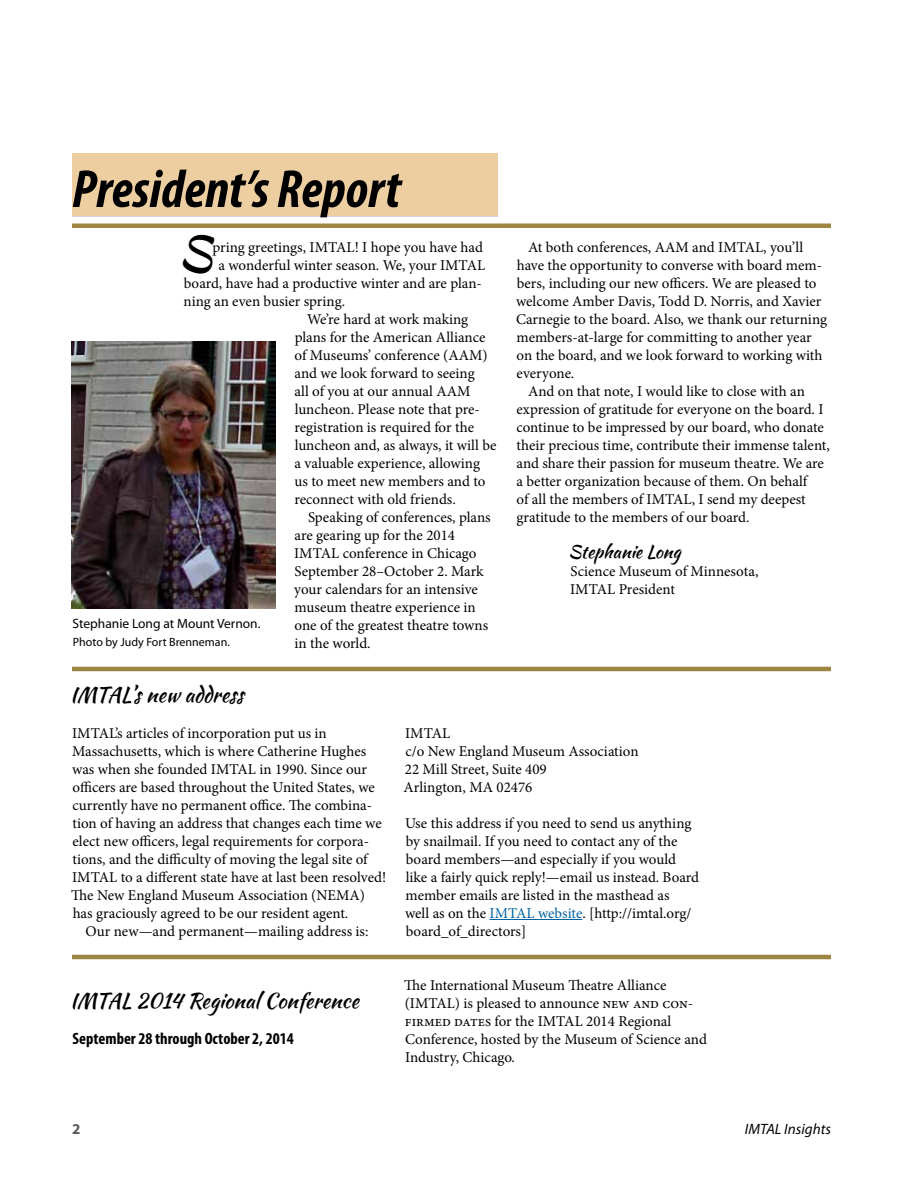
<style>
.page{position:relative;width:918px;height:1188px;background:#fff}
.page>*{position:absolute;margin:0;border:0;box-sizing:border-box;transform-origin:0 0}
.t1{font:italic 700 condensed 54px "Myriad Pro";color:#000}
.t2{font:47.7px "Kaushan Script";color:#000}
.t3{font:21px "Kaushan Script";color:#000}
.t4{font:18px "Kaushan Script";color:#000}
.t5{font:700 condensed 16.5px "Myriad Pro";color:#000}
.t6{font:15px/18px "Minion Pro";color:#000}
.t7{font:italic 15px "Myriad Pro";color:#000}
.t8{font:700 15px "Myriad Pro";color:#58595b}
.t9{font:13.5px "Myriad Pro";color:#000}
.t10{font:12px "Myriad Pro";color:#000}
.s1{color:#0062a3}
</style>
<div class="page">
<hr style="left:72px;top:224px;width:759px;height:4px;background:#9e8642">
<hr style="left:72px;top:667px;width:759px;height:4px;background:#9e8642">
<hr style="left:72px;top:955px;width:759px;height:4px;background:#9e8642">
<div style="left:72px;top:153px;width:426px;height:63px;background:#edcea1"></div>
<hr style="left:490px;top:919px;width:92px;height:1px;background:#0062a3">
<img style="left:72px;top:341px;width:204px;height:268px">
<h1 class="t1" style="left:72px;top:155px;width:330px">President’s Report</h1>
<h2 class="t2" style="left:178px;top:218px;width:35px">S</h2>
<p class="t6" style="left:212px;top:238px;width:272px">pring greetings, IMTAL! I hope you have had</p>
<p class="t6" style="left:218px;top:256px;width:268px">a wonderful winter season. We, your IMTAL</p>
<p class="t6" style="left:184px;top:274px;width:300px">board, have had a productive winter and are plan-</p>
<p class="t6" style="left:184px;top:292px;width:163px">ning an even busier spring.</p>
<p class="t6" style="left:307px;top:310px;width:163px">We’re hard at work making</p>
<p class="t6" style="left:295px;top:328px;width:192px">plans for the American Alliance</p>
<p class="t6" style="left:295px;top:346px;width:195px">of Museums’ conference (AAM)</p>
<p class="t6" style="left:295px;top:364px;width:182px">and we look forward to seeing</p>
<p class="t6" style="left:295px;top:382px;width:177px">all of you at our annual AAM</p>
<p class="t6" style="left:295px;top:400px;width:187px">luncheon. Please note that pre-</p>
<p class="t6" style="left:294px;top:418px;width:181px">registration is required for the</p>
<p class="t6" style="left:295px;top:436px;width:203px">luncheon and, as always, it will be</p>
<p class="t6" style="left:295px;top:454px;width:187px">a valuable experience, allowing</p>
<p class="t6" style="left:295px;top:472px;width:193px">us to meet new members and to</p>
<p class="t6" style="left:294px;top:490px;width:163px">reconnect with old friends.</p>
<p class="t6" style="left:308px;top:508px;width:184px">Speaking of conferences, plans</p>
<p class="t6" style="left:295px;top:526px;width:162px">are gearing up for the 2014</p>
<p class="t6" style="left:294px;top:544px;width:184px">IMTAL conference in Chicago</p>
<p class="t6" style="left:295px;top:562px;width:191px">September 28–October 2. Mark</p>
<p class="t6" style="left:294px;top:580px;width:185px">your calendars for an intensive</p>
<p class="t6" style="left:295px;top:598px;width:183px">museum theatre experience in</p>
<p class="t6" style="left:295px;top:616px;width:195px">one of the greatest theatre towns</p>
<p class="t6" style="left:294px;top:634px;width:78px">in the world.</p>
<p class="t9" style="left:72px;top:615px;width:190px">Stephanie Long at Mount Vernon.</p>
<p class="t10" style="left:73px;top:634px;width:158px">Photo by Judy Fort Brenneman.</p>
<p class="t6" style="left:516px;top:238px;width:313px;text-indent:12px">At both conferences, AAM and IMTAL, you’ll have the opportunity to converse with board mem&shy;bers, including our new officers. We are pleased to welcome Amber Davis, Todd D. Norris, and Xavier Carnegie to the board. Also, we thank our returning members-at-large for committing to another year on the board, and we look forward to working with everyone.</p>
<p class="t6" style="left:516px;top:382px;width:315px;text-indent:12px">And on that note, I would like to close with an expression of gratitude for everyone on the board. I continue to be impressed by our board, who donate their precious time, contribute their immense talent, and share their passion for museum theatre. We are a better organization because of them. On behalf<br>of all the members of IMTAL, I send my deepest gratitude to the members of our board.</p>
<p class="t4" style="left:569px;top:538px;width:113px">Stephanie Long</p>
<p class="t6" style="left:570px;top:562px;width:190px">Science Museum of Minnesota,<br>IMTAL President</p>
<h3 class="t3" style="left:70px;top:679px;width:175px">IMTAL’s new address</h3>
<p class="t6" style="left:71px;top:724px;width:316px">IMTAL’s articles of incorporation put us in Massachusetts, which is where Catherine Hughes was when she founded IMTAL in 1990. Since our officers are based throughout the United States, we currently have no permanent office. The combina&shy;tion of having an address that changes each time we elect new officers, legal requirements for corpora&shy;tions, and the difficulty of moving the legal site of IMTAL to a different state have at last been resolved!<br>The New England Museum Association (NEMA) has graciously agreed to be our resident agent.</p>
<p class="t6" style="left:86px;top:922px;width:284px">Our new—and permanent—mailing address is:</p>
<h3 class="t3" style="left:70px;top:985px;width:290px">IMTAL 2014 Regional Conference</h3>
<p class="t5" style="left:73px;top:1028px;width:223px">September 28 through October 2, 2014</p>
<p class="t6" style="left:404px;top:724px;width:237px">IMTAL<br>c/o New England Museum Association<br>22 Mill Street, Suite 409<br>Arlington, MA 02476</p>
<p class="t6" style="left:405px;top:814px;width:296px">Use this address if you need to send us anything by snailmail. If you need to contact any of the board members—and especially if you would like a fairly quick reply!—email us instead. Board member emails are listed in the masthead as<br>well as on the <span class="s1">IMTAL website</span>. [http://imtal.org/ board_of_directors]</p>
<p class="t6" style="left:404px;top:976px;width:304px">The International Museum Theatre Alliance (IMTAL) is pleased to announce new and con&shy;firmed dates for the IMTAL 2014 Regional Conference, hosted by the Museum of Science and Industry, Chicago.</p>
<p class="t8" style="left:72px;top:1119px;width:10px">2</p>
<p class="t7" style="left:745px;top:1120px;width:88px">IMTAL Insights</p>
</div>
